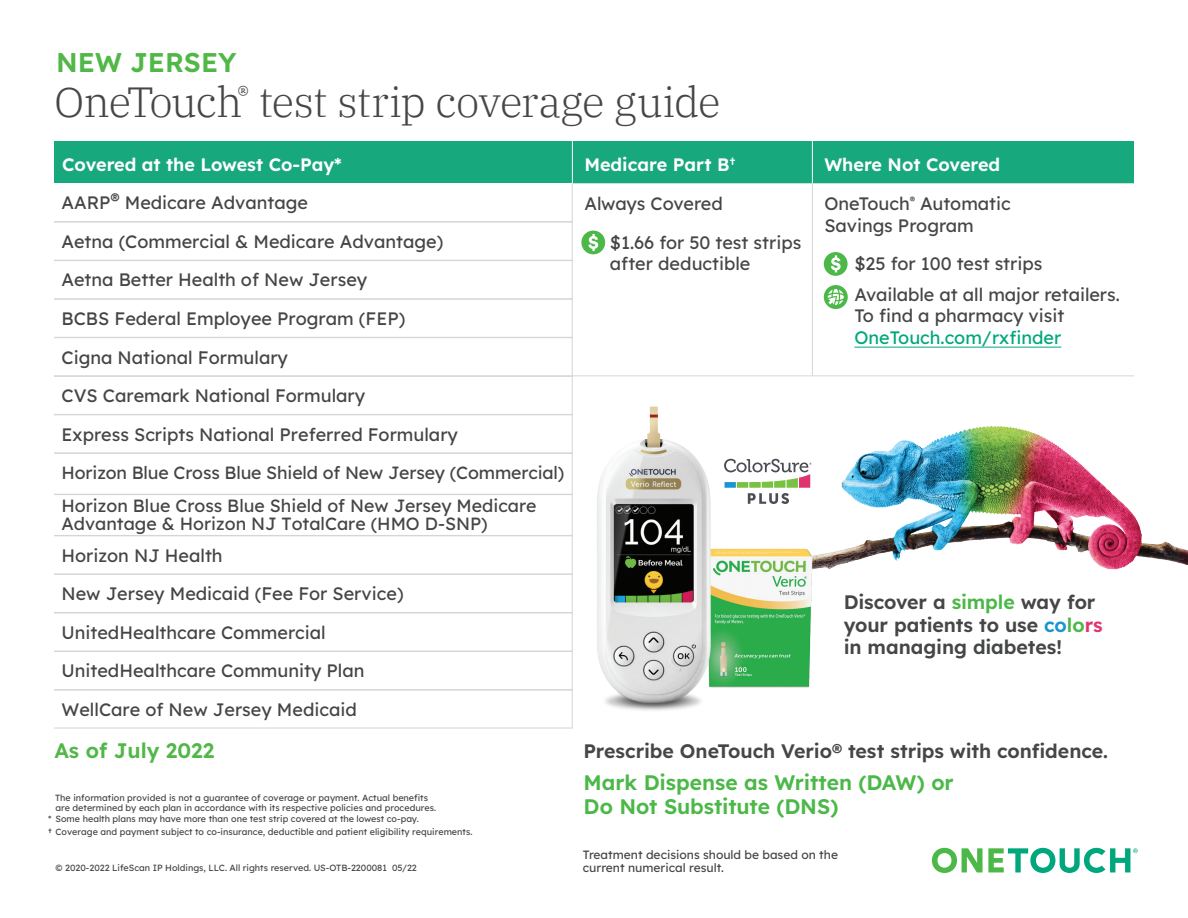
<style>
.page{position:relative;width:1188px;height:918px;background:#fff}
.page>*{position:absolute;margin:0;border:0;box-sizing:border-box;transform-origin:0 0}
.t1{font:300 42px "IBM Plex Serif";letter-spacing:-.02em;color:#454647}
.t2{font:600 27px "Lexend";color:#51b848}
.t3{font:600 21px/24px "Lexend";letter-spacing:-.005em;color:#4cb848}
.t4{font:600 21px "Lexend";color:#51b848}
.t5{font:600 19.5px/22.5px "Lexend";letter-spacing:-.005em;color:#454647}
.t6{font:18px/38.5px "Lexend";color:#454547}
.t7{font:18px/38.1px "Lexend";color:#454647}
.t8{font:600 18px "Lexend";color:#fff}
.t9{font:18px "Lexend";color:#00a77d}
.t10{font:17.7px/33.3px "Lexend";color:#454547}
.t11{font:12px/13.5px "Lexend";color:#454647}
.t12{font:9px/12.6px "Lexend";color:#454647}
.s1{font-style:inherit}
.s2{color:#4cb848}
.s3{color:#1c94d2}
.s4{color:#df356e}
</style>
<div class="page">
<img style="left:729px;top:426px;width:459px;height:144px">
<svg style="left:932px;top:848px;width:206px;height:25px"></svg>
<div style="left:54px;top:141px;width:1080px;height:42px;background:#18a87e"></div>
<hr style="left:572px;top:141px;width:1px;height:42px;background:#fff">
<hr style="left:812px;top:141px;width:1px;height:42px;background:#fff">
<hr style="left:812px;top:183px;width:1px;height:39px;background:#d4d5d7">
<hr style="left:812px;top:222px;width:1px;height:38px;background:#d4d5d7">
<hr style="left:812px;top:260px;width:1px;height:39px;background:#d4d5d7">
<hr style="left:812px;top:299px;width:1px;height:38px;background:#d4d5d7">
<hr style="left:812px;top:337px;width:1px;height:38px;background:#d4d5d7">
<hr style="left:572px;top:375px;width:240px;height:1px;background:#d4d5d7">
<hr style="left:812px;top:375px;width:322px;height:1px;background:#d4d5d7">
<hr style="left:854px;top:347px;width:207px;height:1px;background:#00a77d">
<svg style="left:724px;top:459px;width:88px;height:45px"></svg>
<div style="left:581px;top:231px;width:24px;height:23px;background:#4cb848;border-radius:50%"></div>
<svg style="left:588px;top:234px;width:10px;height:17px"></svg>
<div style="left:824px;top:252px;width:24px;height:24px;background:#4cb848;border-radius:50%"></div>
<svg style="left:831px;top:255px;width:10px;height:17px"></svg>
<div style="left:824px;top:285px;width:24px;height:24px;background:#4cb848;border-radius:50%"></div>
<svg style="left:828px;top:289px;width:16px;height:16px"></svg>
<img style="left:718px;top:522px;width:111px;height:166px">
<img style="left:597px;top:406px;width:121px;height:305px">
<hr style="left:54px;top:221px;width:519px;height:1px;background:#d6d5d5">
<hr style="left:572px;top:183px;width:1px;height:39px;background:#d6d5d5">
<hr style="left:54px;top:222px;width:519px;height:1px;background:#d6d5d5">
<hr style="left:572px;top:222px;width:1px;height:38px;background:#d6d5d5">
<hr style="left:54px;top:260px;width:519px;height:1px;background:#d6d5d5">
<hr style="left:572px;top:260px;width:1px;height:39px;background:#d6d5d5">
<hr style="left:54px;top:299px;width:519px;height:1px;background:#d6d5d5">
<hr style="left:572px;top:299px;width:1px;height:38px;background:#d6d5d5">
<hr style="left:54px;top:337px;width:519px;height:1px;background:#d6d5d5">
<hr style="left:572px;top:338px;width:1px;height:38px;background:#d6d5d5">
<hr style="left:54px;top:376px;width:519px;height:1px;background:#d6d5d5">
<hr style="left:54px;top:414px;width:519px;height:1px;background:#d6d5d5">
<hr style="left:572px;top:376px;width:1px;height:39px;background:#d6d5d5">
<hr style="left:54px;top:415px;width:519px;height:1px;background:#d6d5d5">
<hr style="left:572px;top:415px;width:1px;height:38px;background:#d6d5d5">
<hr style="left:54px;top:453px;width:519px;height:1px;background:#d6d5d5">
<hr style="left:572px;top:453px;width:1px;height:41px;background:#d6d5d5">
<hr style="left:54px;top:494px;width:519px;height:1px;background:#d6d5d5">
<hr style="left:54px;top:535px;width:519px;height:1px;background:#d6d5d5">
<hr style="left:572px;top:494px;width:1px;height:42px;background:#d6d5d5">
<hr style="left:54px;top:536px;width:519px;height:1px;background:#d6d5d5">
<hr style="left:572px;top:536px;width:1px;height:38px;background:#d6d5d5">
<hr style="left:54px;top:574px;width:519px;height:1px;background:#d6d5d5">
<hr style="left:54px;top:612px;width:519px;height:1px;background:#d6d5d5">
<hr style="left:572px;top:574px;width:1px;height:39px;background:#d6d5d5">
<hr style="left:54px;top:613px;width:519px;height:1px;background:#d6d5d5">
<hr style="left:572px;top:613px;width:1px;height:38px;background:#d6d5d5">
<hr style="left:54px;top:651px;width:519px;height:1px;background:#d6d5d5">
<hr style="left:54px;top:689px;width:519px;height:1px;background:#d6d5d5">
<hr style="left:572px;top:651px;width:1px;height:39px;background:#d6d5d5">
<hr style="left:54px;top:690px;width:519px;height:1px;background:#d6d5d5">
<hr style="left:54px;top:728px;width:519px;height:1px;background:#d6d5d5">
<hr style="left:572px;top:690px;width:1px;height:38px;background:#d6d5d5">
<h2 class="t2" style="left:56px;top:45px;width:182px">NEW JERSEY</h2>
<h1 class="t1" style="left:54px;top:71px;width:668px">OneTouch<sup>®</sup> test strip coverage guide</h1>
<h3 class="t8" style="left:62px;top:152px;width:281px">Covered at the Lowest Co-Pay*</h3>
<h3 class="t8" style="left:584px;top:152px;width:153px">Medicare Part B<sup>†</sup></h3>
<h3 class="t8" style="left:824px;top:152px;width:177px">Where Not Covered</h3>
<h3 class="t7" style="left:610px;top:184px;width:193px;text-indent:-26px">Always Covered<br>$1.66 for 50 test strips</h3>
<h3 class="t7" style="left:610px;top:244px;width:142px">after deductible</h3>
<p class="t6" style="left:62px;top:183px;width:398px">AARP® Medicare Advantage<br>Aetna (<span class="s1">Commercial &amp;</span> Medicare Advantage)<br>Aetna Better Health of New Jersey<br>BCBS Federal Employee Program (FEP)<br>Cigna National Formulary<br>CVS Caremark National Formulary<br>Express Scripts National Preferred Formulary</p>
<h3 class="t10" style="left:62px;top:455px;width:504px">Horizon Blue Cross Blue Shield of New Jersey (Commercial)<br>Horizon Blue Cross Blue Shield of New Jersey Medicare</h3>
<h3 class="t10" style="left:62px;top:506px;width:428px">Advantage &amp; Horizon NJ TotalCare (HMO D-SNP)</h3>
<h3 class="t6" style="left:62px;top:536px;width:344px">Horizon NJ Health<br>New Jersey Medicaid (Fee For Service)<br>UnitedHealthcare Commercial<br>UnitedHealthcare Community Plan<br>WellCare of New Jersey Medicaid</h3>
<h3 class="t4" style="left:54px;top:737px;width:161px">As of July 2022</h3>
<p class="t12" style="left:55px;top:792px;width:383px;line-height:10.5px">The information provided is not a guarantee of coverage or payment. Actual benefits are determined by each plan in accordance with its respective policies and procedures.</p>
<h3 class="t7" style="left:824px;top:192px;width:188px;line-height:21.6px">OneTouch<sup>®</sup> Automatic<br>Savings Program</h3>
<h3 class="t7" style="left:854px;top:247px;width:267px;line-height:30.6px">$25 for 100 test strips<br>Available at all major retailers.</h3>
<h3 class="t7" style="left:854px;top:296px;width:212px">To find a pharmacy visit</h3>
<h3 class="t9" style="left:854px;top:325px;width:208px">OneTouch.com/rxfinder</h3>
<h3 class="t5" style="left:844px;top:590px;width:261px">Discover a <span class="s2">simple</span> way for your patients to use <span class="s3">co</span><span class="s2">lo</span><span class="s4">rs </span>in managing diabetes!</h3>
<h3 class="t5" style="left:584px;top:739px;width:526px">Prescribe OneTouch Verio® test strips with confidence.</h3>
<h3 class="t3" style="left:584px;top:769px;width:372px">Mark Dispense as Written (DAW) or<br>Do Not Substitute (DNS)</h3>
<p class="t12" style="left:48px;top:812px;width:426px">* Some health plans may have more than one test strip covered at the lowest co-pay.<br>† Coverage and payment subject to co-insurance, deductible and patient eligibility requirements.</p>
<p class="t12" style="left:55px;top:861px;width:363px">© 2020-2022 LifeScan IP Holdings, LLC. All rights reserved. US-OTB-2200081 05/22</p>
<h3 class="t11" style="left:583px;top:847px;width:257px">Treatment decisions should be based on the current numerical result.</h3>
</div>
